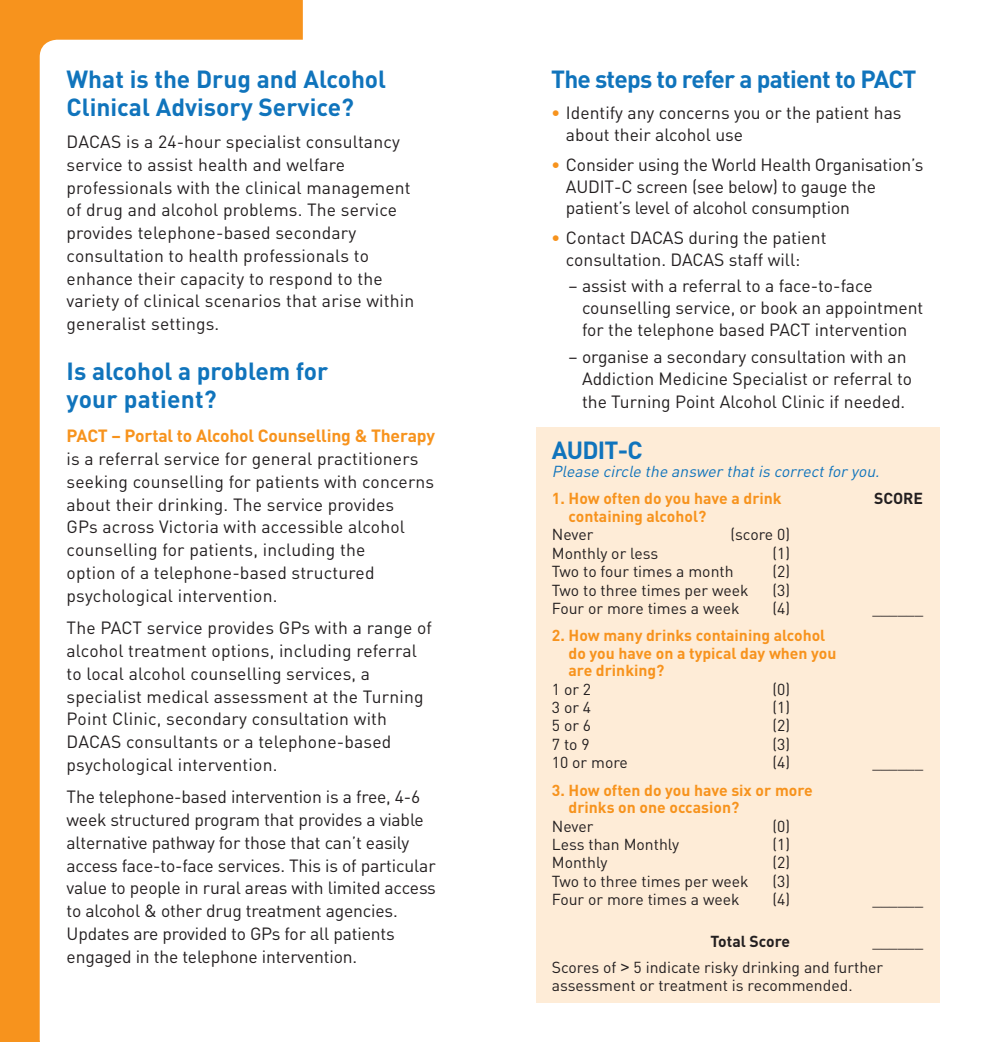
<style>
.page{position:relative;width:983px;height:1042px;background:#fff}
.page>*{position:absolute;margin:0;border:0;box-sizing:border-box;transform-origin:0 0}
.t1{font:700 24.5px/28px "DIN";color:#1074bc}
.t2{font:700 24.5px "DIN";letter-spacing:-.03em;color:#1074bc}
.t3{font:17.5px/22.8px "DIN";color:#231f20}
.t4{font:700 17.5px "DIN";letter-spacing:-.01em;color:#f7931d}
.t5{font:15.75px/25.9px "DIN";color:#231f20}
.t6{font:700 15.75px/17.5px "DIN";color:#f7931d}
.t7{font:italic 15.75px "DIN";color:#1074bc}
.t8{font:700 15.75px "DIN";color:#231f20}
.s1{color:#f7931d}
.s2{font-family:"Gill Sans"}
</style>
<div class="page">
<div style="left:536px;top:427px;width:403px;height:575px;background:#feecd7"></div>
<svg style="left:0;top:0;width:303px;height:1042px"></svg>
<h1 class="t1" style="left:67px;top:64px;width:321px">What is the Drug and Alcohol<br>Clinical Advisory Service?</h1>
<p class="t3" style="left:67px;top:130px;width:349px">DACAS is a 24-hour specialist consultancy service to assist health and welfare professionals with the clinical management of drug and alcohol problems. The service provides telephone-based secondary consultation to health professionals to enhance their capacity to respond to the variety of clinical scenarios that arise within generalist settings.</p>
<h1 class="t1" style="left:67px;top:356px;width:263px">Is alcohol a problem for your patient?</h1>
<p class="t4" style="left:67px;top:424px;width:370px">PACT – Portal to Alcohol Counselling &amp; Therapy</p>
<p class="t3" style="left:67px;top:447px;width:369px">is a referral service for general practitioners seeking counselling for patients with concerns about their drinking. The service provides<br>GPs across Victoria with accessible alcohol counselling for patients, including the<br>option of a telephone-based structured psychological intervention.</p>
<p class="t3" style="left:67px;top:616px;width:367px">The PACT service provides GPs with a range of alcohol treatment options, including referral to local alcohol counselling services, a specialist medical assessment at the Turning Point Clinic, secondary consultation with DACAS consultants or a telephone-based psychological intervention.</p>
<p class="t3" style="left:67px;top:785px;width:371px">The telephone-based intervention is a free, 4-6 week structured program that provides a viable alternative pathway for those that can’t easily access face-to-face services. This is of particular value to people in rural areas with limited access to alcohol &amp; other drug treatment agencies.<br>Updates are provided to GPs for all patients engaged in the telephone intervention.</p>
<h1 class="t2" style="left:551px;top:63px;width:367px">The steps to refer a patient to PACT</h1>
<p class="t3" style="left:566px;top:102px;width:337px;line-height:21.9px;text-indent:-15px"><span class="s1">•</span> Identify any concerns you or the patient has about their alcohol use</p>
<p class="t3" style="left:565px;top:153px;width:359px;line-height:21.9px;text-indent:-15px"><span class="s1">•</span> Consider using the World Health Organisation’s<br>AUDIT-C screen (see below) to gauge the patient’s level of alcohol consumption</p>
<p class="t3" style="left:565px;top:226px;width:262px;line-height:21.9px;text-indent:-15px"><span class="s1">•</span> Contact DACAS during the patient consultation. DACAS staff will:</p>
<p class="t3" style="left:582px;top:275px;width:343px;line-height:21.9px;text-indent:-13px">– assist with a referral to a face-to-face counselling service, or book an appointment for the telephone based PACT intervention</p>
<p class="t3" style="left:582px;top:345px;width:331px;text-indent:-13px">– organise a secondary consultation with an<br>Addiction Medicine Specialist or referral to the Turning Point Alcohol Clinic if needed.</p>
<h1 class="t1" style="left:551px;top:435px;width:92px">AUDIT-C</h1>
<p class="t7" style="left:551px;top:461px;width:333px">Please circle the answer that is correct for you.</p>
<p class="t6" style="left:551px;top:489px;width:231px">1. How often do you have a drink</p>
<p class="t8" style="left:873px;top:488px;width:51px">SCORE</p>
<p class="t6" style="left:568px;top:507px;width:139px">containing alcohol?</p>
<p class="t5" style="left:551px;top:521px;width:43px">Never</p>
<p class="t5" style="left:730px;top:521px;width:61px">(score 0)</p>
<p class="t5" style="left:551px;top:540px;width:108px">Monthly or less</p>
<p class="t5" style="left:772px;top:540px;width:19px">(1)</p>
<p class="t5" style="left:551px;top:558px;width:183px">Two to four times a month</p>
<p class="t5" style="left:772px;top:558px;width:19px">(2)</p>
<p class="t5" style="left:551px;top:576px;width:198px">Two to three times per week</p>
<p class="t5" style="left:772px;top:576px;width:19px">(3)</p>
<p class="t5" style="left:551px;top:595px;width:189px">Four or more times a week</p>
<p class="t5" style="left:772px;top:595px;width:19px">(4)</p>
<p class="t5" style="left:872px;top:595px;width:52px">______</p>
<p class="t6" style="left:568px;top:626px;width:269px;text-indent:-17px">2. How many drinks containing alcohol do you have on a typical day when you are drinking?</p>
<p class="t5" style="left:551px;top:676px;width:41px">1or2</p>
<p class="t5" style="left:772px;top:676px;width:19px">(0)</p>
<p class="t5" style="left:551px;top:694px;width:41px">3or4</p>
<p class="t5" style="left:772px;top:694px;width:19px">(1)</p>
<p class="t5" style="left:551px;top:712px;width:41px">5or6</p>
<p class="t5" style="left:772px;top:712px;width:19px">(2)</p>
<p class="t5" style="left:551px;top:731px;width:39px">7to9</p>
<p class="t5" style="left:772px;top:731px;width:19px">(3)</p>
<p class="t5" style="left:551px;top:749px;width:77px">10 or more</p>
<p class="t5" style="left:772px;top:749px;width:19px">(4)</p>
<p class="t5" style="left:872px;top:749px;width:52px">______</p>
<p class="t6" style="left:568px;top:780px;width:245px;text-indent:-17px">3. How often do you have six or more drinks on one occasion?</p>
<p class="t5" style="left:551px;top:812px;width:43px">Never</p>
<p class="t5" style="left:772px;top:812px;width:19px">(0)</p>
<p class="t5" style="left:551px;top:831px;width:129px">Less than Monthly</p>
<p class="t5" style="left:772px;top:831px;width:19px">(1)</p>
<p class="t5" style="left:551px;top:849px;width:57px">Monthly</p>
<p class="t5" style="left:772px;top:849px;width:19px">(2)</p>
<p class="t5" style="left:551px;top:868px;width:198px">Two to three times per week</p>
<p class="t5" style="left:772px;top:868px;width:19px">(3)</p>
<p class="t5" style="left:551px;top:886px;width:189px">Four or more times a week</p>
<p class="t5" style="left:772px;top:886px;width:19px">(4)</p>
<p class="t5" style="left:872px;top:886px;width:52px">______</p>
<p class="t8" style="left:710px;top:931px;width:81px">Total Score</p>
<p class="t5" style="left:551px;top:928px;width:373px;text-indent:320px">______<br>Scores of <span class="s2">&gt;</span> 5 indicate risky drinking and further</p>
<p class="t5" style="left:551px;top:972px;width:302px">assessment or treatment is recommended.</p>
</div>
